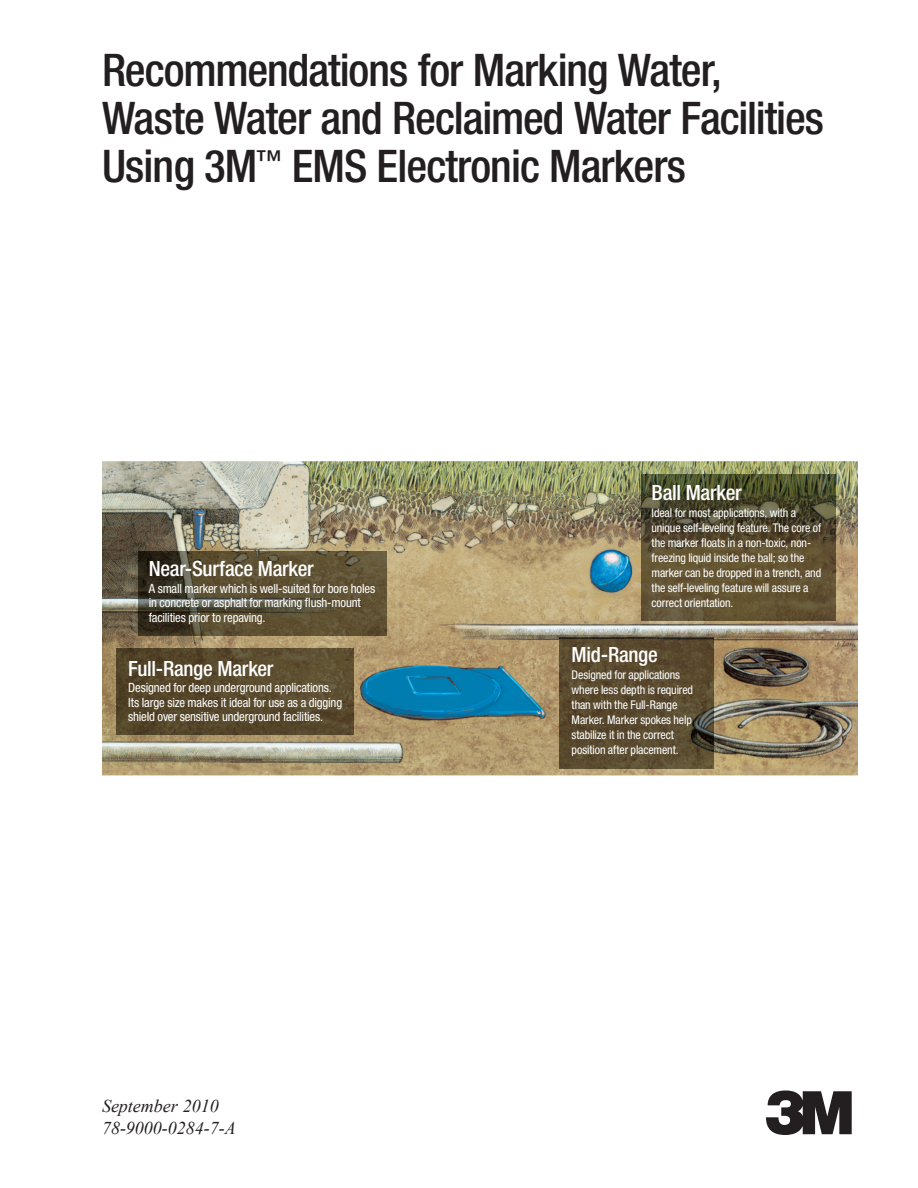
<style>
.page{position:relative;width:918px;height:1188px;background:#fff}
.page>*{position:absolute;margin:0;border:0;box-sizing:border-box;transform-origin:0 0}
.t1{font:60px "Logo 3 Mv 3 tt";color:#231f20}
.t2{font:500 condensed 45px/48px "Helvetica Neue LT Std";letter-spacing:-.02em;color:#231f20}
.t3{font:500 condensed 21px "Helvetica Neue LT Std";letter-spacing:-.015em;color:#fff}
.t4{font:italic 18px/21.6px "Times New Roman";color:#231f20}
.t5{font:condensed 12.75px/14.2px "Helvetica Neue LT Std";letter-spacing:-.015em;color:#fff}
.t6{font:condensed 12px/15px "Helvetica Neue LT Std";letter-spacing:-.01em;color:#fff}
</style>
<div class="page">
<img style="left:102px;top:461px;width:756px;height:314px">
<img style="left:642px;top:475px;width:194px;height:146px">
<img style="left:139px;top:552px;width:248px;height:83px">
<img style="left:116px;top:649px;width:237px;height:86px">
<img style="left:559px;top:637px;width:155px;height:131px">
<h2 class="t2" style="left:102px;top:46px;width:723px">Recommendations for Marking Water,<br>Waste Water and Reclaimed Water Facilities<br>Using 3M<sup>™</sup> EMS Electronic Markers</h2>
<h3 class="t3" style="left:149px;top:556px;width:167px">Near-Surface Marker</h3>
<p class="t5" style="left:149px;top:582px;width:228px">A small marker which is well-suited for bore holes in concrete or asphalt for marking flush-mount facilities prior to repaving.</p>
<h3 class="t3" style="left:128px;top:656px;width:147px">Full-Range Marker</h3>
<p class="t5" style="left:128px;top:681px;width:216px">Designed for deep underground applications.<br>Its large size makes it ideal for use as a digging shield over sensitive underground facilities.</p>
<h3 class="t4" style="left:102px;top:1095px;width:135px">September 2010<br>78-9000-0284-7-A</h3>
<h3 class="t3" style="left:652px;top:480px;width:92px">Ball Marker</h3>
<p class="t6" style="left:652px;top:505px;width:171px">Ideal for most applications, with a unique self-leveling feature. The core of the marker floats in a non-toxic, non&shy;freezing liquid inside the ball; so the marker can be dropped in a trench, and the self-leveling feature will assure a correct orientation.</p>
<h3 class="t3" style="left:572px;top:642px;width:88px">Mid-Range</h3>
<p class="t6" style="left:572px;top:667px;width:123px">Designed for applications where less depth is required than with the Full-Range<br>Marker. Marker spokes help stabilize it in the correct position after placement.</p>
<h1 class="t1" style="left:765px;top:1078px;width:88px">3</h1>
</div>
